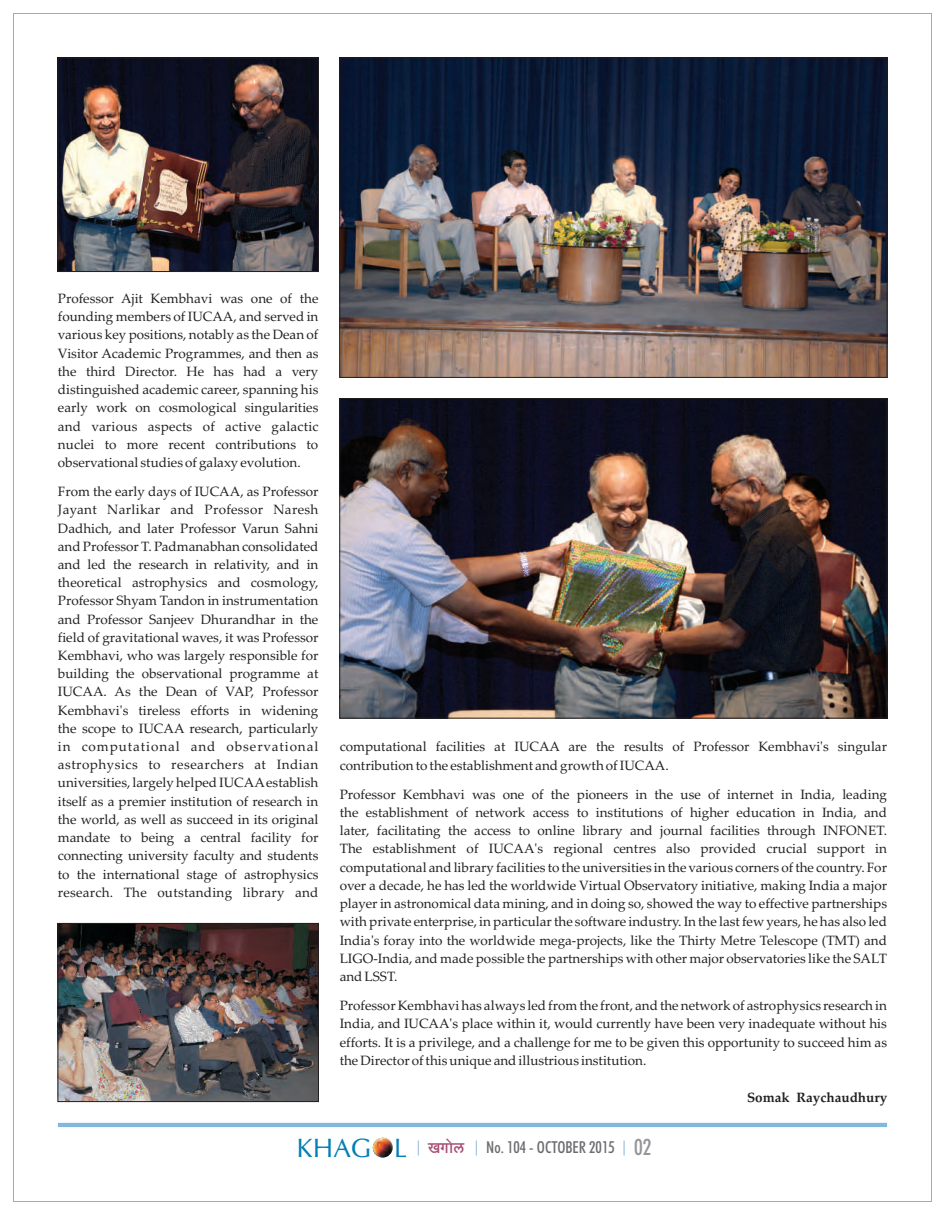
<style>
.page{position:relative;width:945px;height:1215px;background:#fff}
.page>*{position:absolute;margin:0;border:0;box-sizing:border-box;transform-origin:0 0}
.t1{font:500 condensed 16.5px "Futura BT";color:#6c6d70}
.t2{font:13.5px/18.1px "Palatino Linotype";color:#231f20;text-align:justify}
.t3{font:700 13.5px "Palatino Linotype";color:#231f20}
.s1{font-family:"CG Omega";font-weight:400;font-stretch:normal;font-size:26.55px;color:#037fb7}
.s2{font-size:15px;color:#89b1d5}
.s3{font-family:"SHREE DEV";font-weight:400;font-stretch:normal;font-size:19.5px;color:#a64c74}
.s4{font-size:22.5px;color:#939598}
</style>
<div class="page">
<hr style="left:58px;top:1123px;width:829px;height:4px;background:#81b8de">
<img style="left:60px;top:925px;width:257px;height:175px">
<div style="left:58px;top:923px;width:261px;height:179px;border:1px solid #231f20"></div>
<img style="left:60px;top:60px;width:257px;height:210px">
<div style="left:58px;top:58px;width:261px;height:214px;border:1px solid #231f20"></div>
<img style="left:341px;top:60px;width:544px;height:316px">
<img style="left:373px;top:1138px;width:20px;height:20px;border-radius:50%">
<img style="left:341px;top:400px;width:544px;height:317px">
<p class="t2" style="left:58px;top:291px;width:262px">Professor Ajit Kembhavi was one of the founding members of IUCAA, and served in various key positions, notably as the Dean of Visitor Academic Programmes, and then as the third Director. He has had a very distinguished academic career, spanning his early work on cosmological singularities and various aspects of active galactic nuclei to more recent contributions to observational studies of galaxy evolution.</p>
<p class="t2" style="left:58px;top:484px;width:262px">From the early days of IUCAA, as Professor Jayant Narlikar and Professor Naresh Dadhich, and later Professor Varun Sahni and Professor T. Padmanabhan consolidated and led the research in relativity, and in theoretical astrophysics and cosmology, Professor Shyam Tandon in instrumentation and Professor Sanjeev Dhurandhar in the field of gravitational waves, it was Professor Kembhavi, who was largely responsible for building the observational programme at IUCAA. As the Dean of VAP, Professor Kembhavi's tireless efforts in widening the scope to IUCAA research, particularly in computational and observational astrophysics to researchers at Indian universities, largely helped IUCAA establish itself as a premier institution of research in the world, as well as succeed in its original mandate to being a central facility for connecting university faculty and students to the international stage of astrophysics research. The outstanding library and</p>
<p class="t2" style="left:340px;top:739px;width:549px">computational facilities at IUCAA are the results of Professor Kembhavi's singular contribution to the establishment and growth of IUCAA.</p>
<p class="t2" style="left:340px;top:787px;width:549px">Professor Kembhavi was one of the pioneers in the use of internet in India, leading the establishment of network access to institutions of higher education in India, and later, facilitating the access to online library and journal facilities through INFONET.<br>The establishment of IUCAA's regional centres also provided crucial support in computational and library facilities to the universities in the various corners of the country. For over a decade, he has led the worldwide Virtual Observatory initiative, making India a major player in astronomical data mining, and in doing so, showed the way to effective partnerships with private enterprise, in particular the software industry. In the last few years, he has also led India's foray into the worldwide mega-projects, like the Thirty Metre Telescope (TMT) and LIGO-India, and made possible the partnerships with other major observatories like the SALT and LSST.</p>
<p class="t2" style="left:340px;top:998px;width:549px">Professor Kembhavi has always led from the front, and the network of astrophysics research in India, and IUCAA's place within it, would currently have been very inadequate without his efforts. It is a privilege, and a challenge for me to be given this opportunity to succeed him as the Director of this unique and illustrious institution.</p>
<p class="t3" style="left:747px;top:1092px;width:142px">Somak Raychaudhury</p>
<p class="t1" style="left:297px;top:1141px;width:356px"><span class="s1">KHAG L</span> <span class="s2">|</span> <span class="s3">IJmoc</span> <span class="s2">|</span> No. 104 - OCTOBER 2015 <span class="s2">|</span> <span class="s4">02</span></p>
</div>
